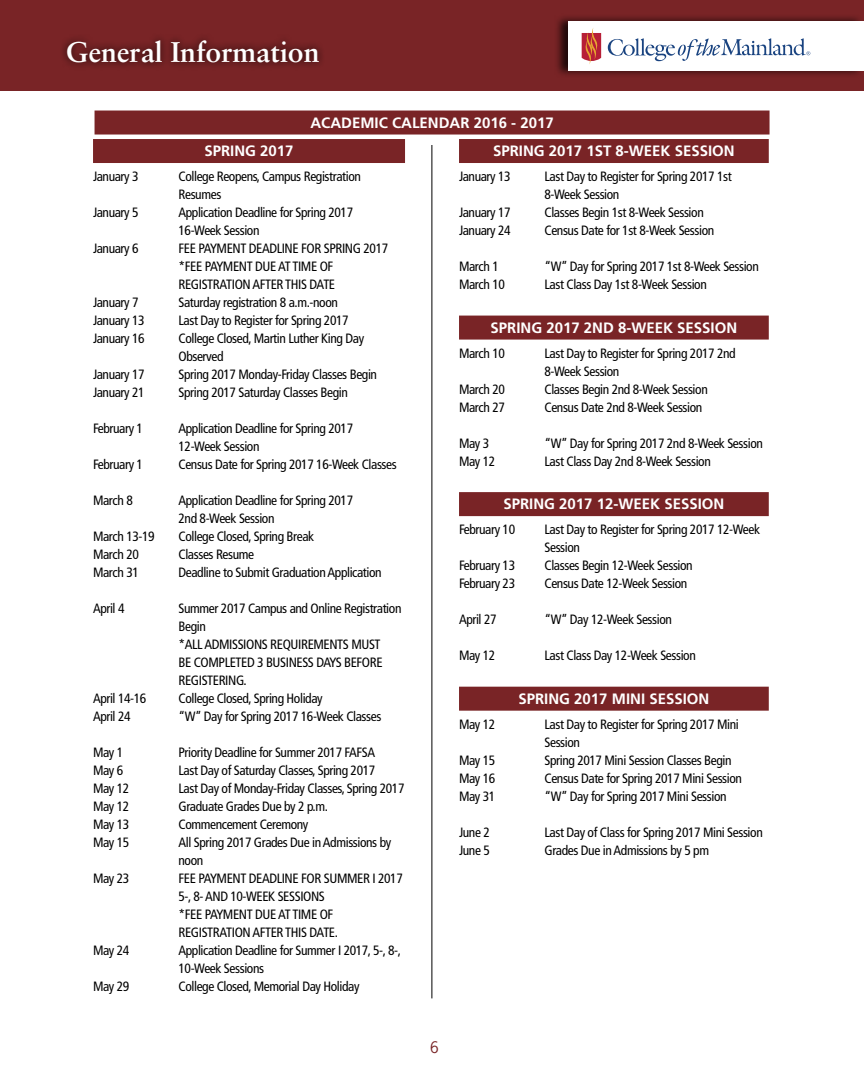
<style>
.page{position:relative;width:864px;height:1080px;background:#fff}
.page>*{position:absolute;margin:0;border:0;box-sizing:border-box;transform-origin:0 0}
.t1{font:700 28.5px "Sabon";color:#fff}
.t2{font:700 15px "Frutiger";color:#fff}
.t3{font:15px "News Gothic Std";color:#792426}
.t4{font:condensed 13.5px/18px "Frutiger";letter-spacing:-.03em;color:#000}
</style>
<div class="page">
<div style="left:0;top:0;width:864px;height:91px;background:#792426"></div>
<hr style="left:432px;top:109px;width:1px;height:889px;background:#000">
<div style="left:554px;top:13px;width:310px;height:66px;background:#000;opacity:.75"></div>
<div style="left:568px;top:21px;width:296px;height:50px;background:#fff"></div>
<svg style="left:582px;top:28px;width:19px;height:36px"></svg>
<svg style="left:608px;top:38px;width:202px;height:23px"></svg>
<div style="left:59px;top:33px;width:267px;height:37px;background:#000;opacity:.75"></div>
<div style="left:415px;top:105px;width:36px;height:40px;background:#fff"></div>
<div style="left:93px;top:139px;width:312px;height:24px;background:#792426"></div>
<div style="left:459px;top:139px;width:310px;height:24px;background:#792426"></div>
<div style="left:459px;top:316px;width:310px;height:24px;background:#792426"></div>
<div style="left:459px;top:492px;width:310px;height:24px;background:#792426"></div>
<div style="left:459px;top:687px;width:310px;height:24px;background:#792426"></div>
<div style="left:95px;top:111px;width:675px;height:24px;background:#792426"></div>
<h1 class="t1" style="left:66px;top:34px;width:255px">General Information</h1>
<p class="t2" style="left:310px;top:114px;width:245px">ACADEMIC CALENDAR 2016 - 2017</p>
<p class="t2" style="left:204px;top:142px;width:91px">SPRING 2017</p>
<p class="t4" style="left:93px;top:167px;width:47px">January 3</p>
<p class="t4" style="left:179px;top:167px;width:184px">College Reopens, Campus Registration<br>Resumes</p>
<p class="t4" style="left:93px;top:203px;width:47px">January 5</p>
<p class="t4" style="left:179px;top:203px;width:176px">Application Deadline for Spring 2017<br>16-Week Session</p>
<p class="t4" style="left:93px;top:239px;width:47px">January 6</p>
<p class="t4" style="left:179px;top:239px;width:211px">FEE PAYMENT DEADLINE FOR SPRING 2017 *FEE PAYMENT DUE AT TIME OF<br>REGISTRATION AFTER THIS DATE</p>
<p class="t4" style="left:93px;top:293px;width:47px">January 7</p>
<p class="t4" style="left:179px;top:293px;width:161px">Saturday registration 8 a.m.-noon</p>
<p class="t4" style="left:93px;top:311px;width:53px">January 13</p>
<p class="t4" style="left:179px;top:311px;width:172px">Last Day to Register for Spring 2017</p>
<p class="t4" style="left:93px;top:329px;width:53px">January 16</p>
<p class="t4" style="left:179px;top:329px;width:187px">College Closed, Martin Luther King Day<br>Observed</p>
<p class="t4" style="left:93px;top:365px;width:53px">January 17</p>
<p class="t4" style="left:179px;top:365px;width:200px">Spring 2017 Monday-Friday Classes Begin</p>
<p class="t4" style="left:93px;top:383px;width:53px">January 21</p>
<p class="t4" style="left:179px;top:383px;width:171px">Spring 2017 Saturday Classes Begin</p>
<p class="t4" style="left:93px;top:419px;width:52px">February 1</p>
<p class="t4" style="left:179px;top:419px;width:176px">Application Deadline for Spring 2017<br>12-Week Session</p>
<p class="t4" style="left:93px;top:455px;width:52px">February 1</p>
<p class="t4" style="left:179px;top:455px;width:220px">Census Date for Spring 2017 16-Week Classes</p>
<p class="t4" style="left:93px;top:491px;width:41px">March 8</p>
<p class="t4" style="left:179px;top:491px;width:176px">Application Deadline for Spring 2017<br>2nd 8-Week Session</p>
<p class="t4" style="left:93px;top:527px;width:63px">March 13-19</p>
<p class="t4" style="left:179px;top:527px;width:137px">College Closed, Spring Break</p>
<p class="t4" style="left:93px;top:545px;width:47px">March 20</p>
<p class="t4" style="left:179px;top:545px;width:77px">Classes Resume</p>
<p class="t4" style="left:93px;top:563px;width:47px">March 31</p>
<p class="t4" style="left:179px;top:563px;width:205px">Deadline to Submit Graduation Application</p>
<p class="t4" style="left:93px;top:599px;width:33px">April 4</p>
<p class="t4" style="left:179px;top:599px;width:224px">Summer 2017 Campus and Online Registration<br>Begin<br>*ALL ADMISSIONS REQUIREMENTS MUST<br>BE COMPLETED 3 BUSINESS DAYS BEFORE<br>REGISTERING.</p>
<p class="t4" style="left:93px;top:689px;width:55px">April 14-16</p>
<p class="t4" style="left:179px;top:689px;width:146px">College Closed, Spring Holiday</p>
<p class="t4" style="left:93px;top:707px;width:39px">April 24</p>
<p class="t4" style="left:179px;top:707px;width:204px">“W” Day for Spring 2017 16-Week Classes</p>
<p class="t4" style="left:93px;top:743px;width:32px">May 1</p>
<p class="t4" style="left:179px;top:743px;width:198px">Priority Deadline for Summer 2017 FAFSA</p>
<p class="t4" style="left:93px;top:761px;width:32px">May 6</p>
<p class="t4" style="left:179px;top:761px;width:198px">Last Day of Saturday Classes, Spring 2017</p>
<p class="t4" style="left:93px;top:779px;width:38px">May 12</p>
<p class="t4" style="left:179px;top:779px;width:227px">Last Day of Monday-Friday Classes, Spring 2017</p>
<p class="t4" style="left:93px;top:797px;width:38px">May 12</p>
<p class="t4" style="left:179px;top:797px;width:151px">Graduate Grades Due by 2 p.m.</p>
<p class="t4" style="left:93px;top:815px;width:38px">May 13</p>
<p class="t4" style="left:179px;top:815px;width:131px">Commencement Ceremony</p>
<p class="t4" style="left:93px;top:833px;width:38px">May 15</p>
<p class="t4" style="left:179px;top:833px;width:214px">All Spring 2017 Grades Due in Admissions by noon</p>
<p class="t4" style="left:93px;top:869px;width:38px">May 23</p>
<p class="t4" style="left:179px;top:869px;width:226px">FEE PAYMENT DEADLINE FOR SUMMER I 2017<br>5-, 8- AND 10-WEEK SESSIONS<br>*FEE PAYMENT DUE AT TIME OF<br>REGISTRATION AFTER THIS DATE.</p>
<p class="t4" style="left:93px;top:941px;width:38px">May 24</p>
<p class="t4" style="left:179px;top:941px;width:224px">Application Deadline for Summer I 2017, 5-, 8-,<br>10-Week Sessions</p>
<p class="t4" style="left:93px;top:977px;width:38px">May 29</p>
<p class="t4" style="left:179px;top:977px;width:182px">College Closed, Memorial Day Holiday</p>
<p class="t2" style="left:493px;top:142px;width:243px">SPRING 2017 1ST 8-WEEK SESSION</p>
<p class="t4" style="left:459px;top:167px;width:53px">January 13</p>
<p class="t4" style="left:545px;top:167px;width:189px">Last Day to Register for Spring 2017 1st<br>8-Week Session</p>
<p class="t4" style="left:459px;top:203px;width:53px">January 17</p>
<p class="t4" style="left:545px;top:203px;width:161px">Classes Begin 1st 8-Week Session</p>
<p class="t4" style="left:459px;top:221px;width:53px">January 24</p>
<p class="t4" style="left:545px;top:221px;width:171px">Census Date for 1st 8-Week Session</p>
<p class="t4" style="left:459px;top:257px;width:41px">March 1</p>
<p class="t4" style="left:545px;top:257px;width:216px">“W” Day for Spring 2017 1st 8-Week Session</p>
<p class="t4" style="left:459px;top:275px;width:47px">March 10</p>
<p class="t4" style="left:545px;top:275px;width:164px">Last Class Day 1st 8-Week Session</p>
<p class="t2" style="left:491px;top:319px;width:248px">SPRING 2017 2ND 8-WEEK SESSION</p>
<p class="t4" style="left:459px;top:344px;width:47px">March 10</p>
<p class="t4" style="left:545px;top:344px;width:193px">Last Day to Register for Spring 2017 2nd<br>8-Week Session</p>
<p class="t4" style="left:459px;top:380px;width:47px">March 20</p>
<p class="t4" style="left:545px;top:380px;width:165px">Classes Begin 2nd 8-Week Session</p>
<p class="t4" style="left:459px;top:398px;width:47px">March 27</p>
<p class="t4" style="left:545px;top:398px;width:159px">Census Date 2nd 8-Week Session</p>
<p class="t4" style="left:459px;top:434px;width:32px">May 3</p>
<p class="t4" style="left:545px;top:434px;width:220px">“W” Day for Spring 2017 2nd 8-Week Session</p>
<p class="t4" style="left:459px;top:452px;width:38px">May 12</p>
<p class="t4" style="left:545px;top:452px;width:168px">Last Class Day 2nd 8-Week Session</p>
<p class="t2" style="left:503px;top:495px;width:222px">SPRING 2017 12-WEEK SESSION</p>
<p class="t4" style="left:459px;top:521px;width:58px">February 10</p>
<p class="t4" style="left:545px;top:521px;width:217px">Last Day to Register for Spring 2017 12-Week<br>Session</p>
<p class="t4" style="left:459px;top:557px;width:58px">February 13</p>
<p class="t4" style="left:545px;top:557px;width:150px">Classes Begin 12-Week Session</p>
<p class="t4" style="left:459px;top:575px;width:58px">February 23</p>
<p class="t4" style="left:545px;top:575px;width:144px">Census Date 12-Week Session</p>
<p class="t4" style="left:459px;top:611px;width:39px">April 27</p>
<p class="t4" style="left:545px;top:611px;width:129px">“W” Day 12-Week Session</p>
<p class="t4" style="left:459px;top:647px;width:38px">May 12</p>
<p class="t4" style="left:545px;top:647px;width:153px">Last Class Day 12-Week Session</p>
<p class="t2" style="left:518px;top:690px;width:192px">SPRING 2017 MINI SESSION</p>
<p class="t4" style="left:459px;top:715px;width:38px">May 12</p>
<p class="t4" style="left:545px;top:715px;width:196px">Last Day to Register for Spring 2017 Mini<br>Session</p>
<p class="t4" style="left:459px;top:751px;width:38px">May 15</p>
<p class="t4" style="left:545px;top:751px;width:189px">Spring 2017 Mini Session Classes Begin</p>
<p class="t4" style="left:459px;top:769px;width:38px">May 16</p>
<p class="t4" style="left:545px;top:769px;width:199px">Census Date for Spring 2017 Mini Session</p>
<p class="t4" style="left:459px;top:787px;width:38px">May 31</p>
<p class="t4" style="left:545px;top:787px;width:184px">“W” Day for Spring 2017 Mini Session</p>
<p class="t4" style="left:459px;top:823px;width:32px">June 2</p>
<p class="t4" style="left:545px;top:823px;width:220px">Last Day of Class for Spring 2017 Mini Session</p>
<p class="t4" style="left:459px;top:841px;width:32px">June 5</p>
<p class="t4" style="left:545px;top:841px;width:166px">Grades Due in Admissions by 5 pm</p>
<p class="t3" style="left:430px;top:1038px;width:10px">6</p>
</div>
